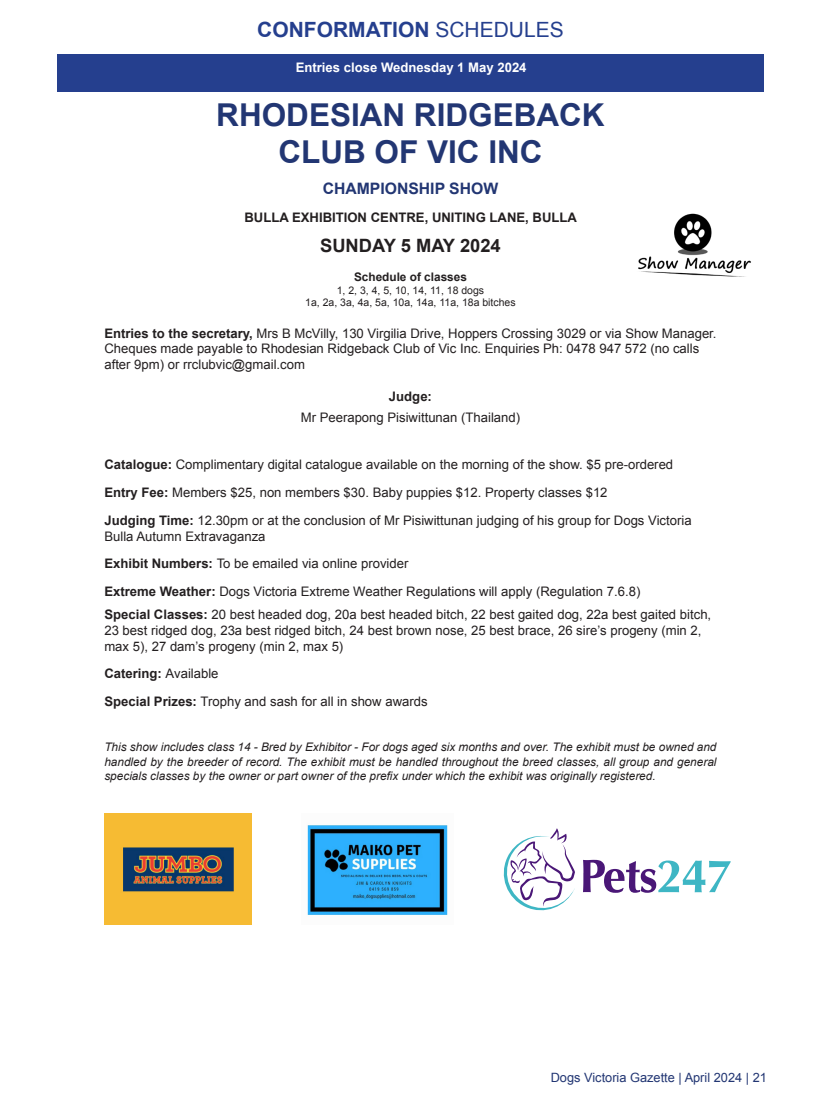
<style>
.page{position:relative;width:821px;height:1115px;background:#fff}
.page>*{position:absolute;margin:0;border:0;box-sizing:border-box;transform-origin:0 0}
.t1{font:700 31.5px/37.8px "Arial";color:#223673;text-align:center}
.club_name{font:700 21px "Arial";color:#253f8e}
.t2{font:700 18.3px "Arial";color:#231f20}
.t3{font:700 15.75px "Arial";color:#223673}
.t4{font:13.05px/15.8px "Arial";color:#231f20}
.t5{font:700 13.05px "Arial";color:#231f20}
.t6{font:700 13.05px "Arial";color:#fff}
.t7{font:12.75px "Arial";color:#223673}
.t8{font:italic 11.85px/14.1px "Arial";color:#231f20;text-align:justify}
.t9{font:700 11.85px "Arial";color:#231f20}
.t10{font:10.5px/12.6px "Arial";color:#231f20;text-align:center}
.s1{font-weight:400}
.s2{font-weight:700}
</style>
<div class="page">
<div style="left:57px;top:54px;width:706px;height:37px;background:#253f8e"></div>
<img style="left:638px;top:213px;width:113px;height:63px">
<img style="left:104px;top:813px;width:148px;height:111px">
<img style="left:307px;top:825px;width:141px;height:90px">
<svg style="left:583px;top:859px;width:147px;height:33px"></svg>
<svg style="left:503px;top:828px;width:72px;height:82px"></svg>
<p class="club_name" style="left:257px;top:15px;width:308px">CONFORMATION <span class="s1">SCHEDULES</span></p>
<p class="t6" style="left:296px;top:58px;width:232px">Entries close Wednesday 1 May 2024</p>
<p class="t1" style="left:216px;top:97px;width:390px">RHODESIAN RIDGEBACK<br>CLUB OF VIC INC</p>
<p class="t3" style="left:323px;top:177px;width:177px">CHAMPIONSHIP SHOW</p>
<p class="t5" style="left:244px;top:209px;width:334px">BULLA EXHIBITION CENTRE, UNITING LANE, BULLA</p>
<p class="t2" style="left:320px;top:233px;width:182px">SUNDAY 5 MAY 2024</p>
<p class="t9" style="left:354px;top:269px;width:114px">Schedule of classes</p>
<p class="t10" style="left:305px;top:283px;width:212px">1, 2, 3, 4, 5, 10, 14, 11, 18 dogs<br>1a, 2a, 3a, 4a, 5a, 10a, 14a, 11a, 18a bitches</p>
<p class="t4" style="left:104px;top:325px;width:613px"><span class="s2">Entries to the secretary,</span> Mrs B McVilly, 130 Virgilia Drive, Hoppers Crossing 3029 or via Show Manager.<br>Cheques made payable to Rhodesian Ridgeback Club of Vic Inc. Enquiries Ph: 0478 947 572 (no calls after 9pm) or rrclubvic@gmail.com</p>
<p class="t4" style="left:301px;top:385px;width:221px;line-height:21px;text-align:center"><span class="s2">Judge:<br></span>Mr Peerapong Pisiwittunan (Thailand)</p>
<p class="t4" style="left:104px;top:450px;width:589px;line-height:28px"><span class="s2">Catalogue:</span> Complimentary digital catalogue available on the morning of the show. $5 pre-ordered<br><span class="s2">Entry Fee:</span> Members $25, non members $30. Baby puppies $12. Property classes $12<br><span class="s2">Judging Time:</span> 12.30pm or at the conclusion of Mr Pisiwittunan judging of his group for Dogs Victoria</p>
<p class="t4" style="left:104px;top:522px;width:537px;line-height:27.6px">Bulla Autumn Extravaganza<br><span class="s2">Exhibit Numbers:</span> To be emailed via online provider<br><span class="s2">Extreme Weather:</span> Dogs Victoria Extreme Weather Regulations will apply (Regulation 7.6.8)</p>
<p class="t4" style="left:104px;top:606px;width:608px"><span class="s2">Special Classes:</span> 20 best headed dog, 20a best headed bitch, 22 best gaited dog, 22a best gaited bitch,<br>23 best ridged dog, 23a best ridged bitch, 24 best brown nose, 25 best brace, 26 sire’s progeny (min 2, max 5), 27 dam’s progeny (min 2, max 5)</p>
<p class="t4" style="left:104px;top:659px;width:325px;line-height:27.6px"><span class="s2">Catering:</span> Available<br><span class="s2">Special Prizes:</span> Trophy and sash for all in show awards</p>
<p class="t8" style="left:104px;top:740px;width:613px">This show includes class 14 - Bred by Exhibitor - For dogs aged six months and over. The exhibit must be owned and handled by the breeder of record. The exhibit must be handled throughout the breed classes, all group and general specials classes by the owner or part owner of the prefix under which the exhibit was originally registered.</p>
<p class="t7" style="left:550px;top:1068px;width:218px">Dogs Victoria Gazette | April 2024 | 21</p>
</div>
